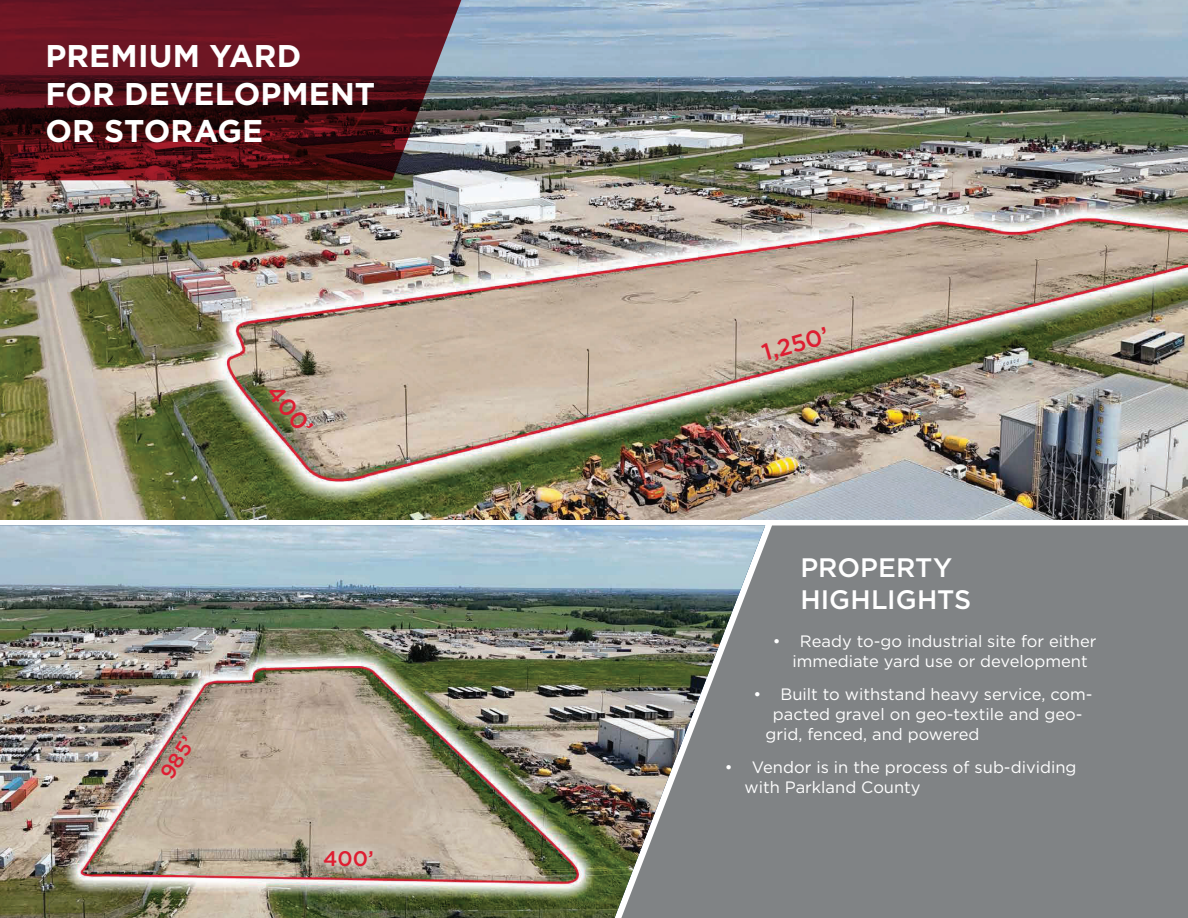
<style>
.page{position:relative;width:1188px;height:918px;background:#fff}
.page>*{position:absolute;margin:0;border:0;box-sizing:border-box;transform-origin:0 0}
.t1{font:700 31.35px/37.5px "Gotham";color:#fff}
.t2{font:500 26.7px/32.1px "Gotham";color:#fff}
.t3{font:500 23.7px "Gotham";color:#de1d31}
.t4{font:500 23.55px "Gotham";color:#de1d31}
.t5{font:500 21.15px "Gotham";color:#de1d31}
.t6{font:16.5px/19.8px "Gotham";color:#fff}
</style>
<div class="page">
<img style="left:0;top:0;width:1188px;height:519px">
<div style="left:765px;top:525px;width:423px;height:393px;background:#808385"></div>
<svg style="left:0;top:0;width:464px;height:180px"></svg>
<img style="left:0;top:525px;width:765px;height:393px">
<img style="left:253px;top:370px;width:74px;height:79px">
<div style="left:316px;top:843px;width:65px;height:31px;background:#fff;opacity:.75"></div>
<p class="t1" style="left:45px;top:37px;width:331px">PREMIUM YARD<br>FOR DEVELOPMENT<br>OR STORAGE</p>
<p class="t4" style="left:284px;top:378px;width:58px;rotate:50deg">400’</p>
<p class="t5" style="left:153px;top:770px;width:47px;rotate:-57deg">985’</p>
<p class="t5" style="left:323px;top:845px;width:52px">400’</p>
<p class="t3" style="left:758px;top:338px;width:70px;rotate:-16deg">1,250’</p>
<p class="t2" style="left:800px;top:551px;width:172px">PROPERTY<br>HIGHLIGHTS</p>
<p class="t6" style="left:792px;top:631px;width:306px;text-indent:-19px">• Ready to-go industrial site for either immediate yard use or development</p>
<p class="t6" style="left:753px;top:684px;width:341px">• Built to withstand heavy service, com-</p>
<p class="t6" style="left:773px;top:704px;width:311px">pacted gravel on geo-textile and geo-</p>
<p class="t6" style="left:765px;top:724px;width:216px">grid, fenced, and powered</p>
<p class="t6" style="left:744px;top:757px;width:333px;text-indent:-19px">• Vendor is in the process of sub-dividing with Parkland County</p>
</div>
